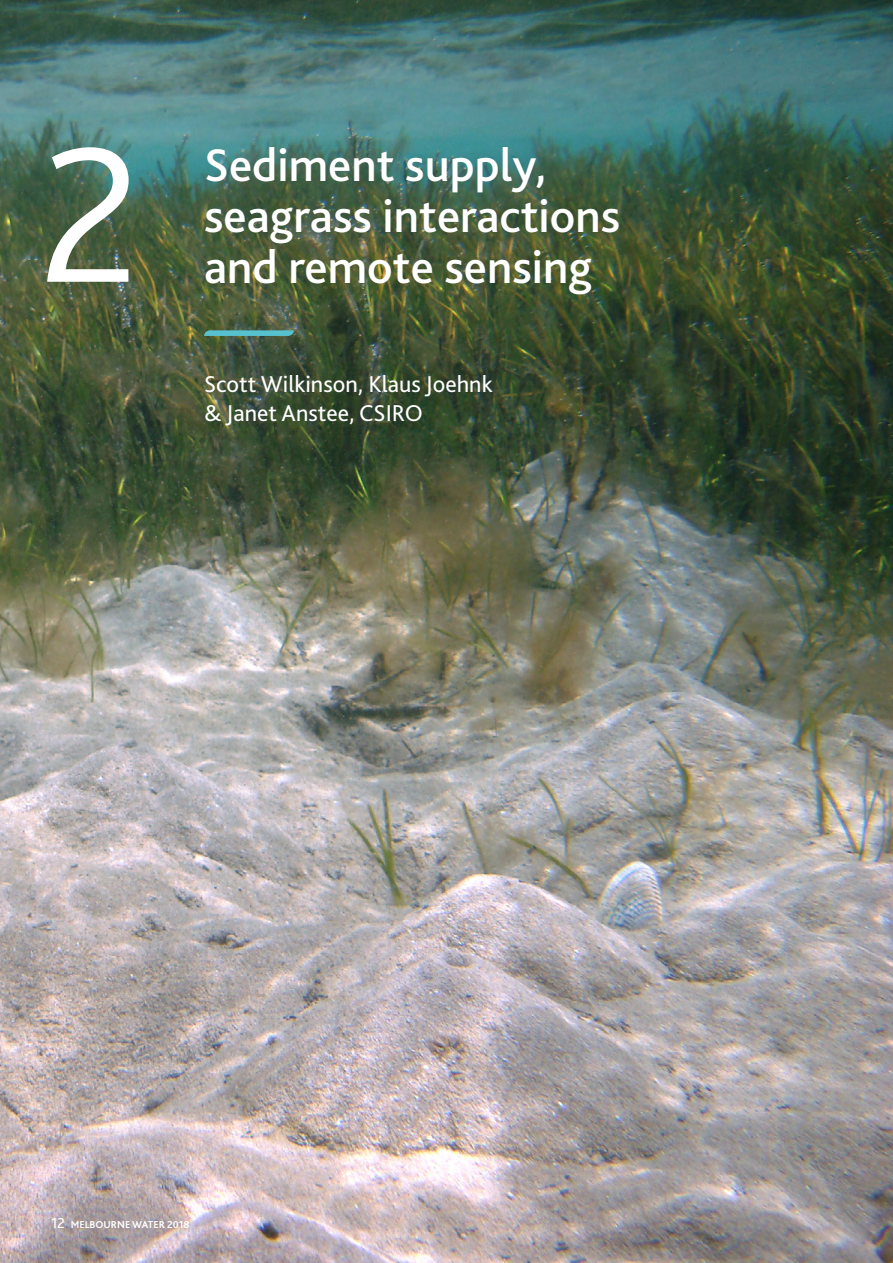
<style>
.page{position:relative;width:893px;height:1263px;background:#fff}
.page>*{position:absolute;margin:0;border:0;box-sizing:border-box;transform-origin:0 0}
.t1{font:300 202.5px "Bliss";color:#fff}
.t2{font:500 48px/51px "Bliss";color:#fff}
.t3{font:24px/28.8px "Bliss";color:#fff}
.t4{font:700 10.5px "Bliss";color:#fff}
.s1{font-weight:400;font-size:15px}
</style>
<div class="page">
<img style="left:0;top:0;width:893px;height:1263px">
<svg style="left:204px;top:330px;width:90px;height:6px"></svg>
<h1 class="t1" style="left:39px;top:89px;width:104px">2</h1>
<p class="t2" style="left:204px;top:140px;width:418px">Sediment supply, seagrass interactions and remote sensing</p>
<p class="t3" style="left:204px;top:370px;width:290px">Scott Wilkinson, Klaus Joehnk &amp; Janet Anstee, CSIRO</p>
<p class="t4" style="left:51px;top:1217px;width:140px"><span class="s1">12</span> MELBOURNE WATER 2018</p>
</div>
